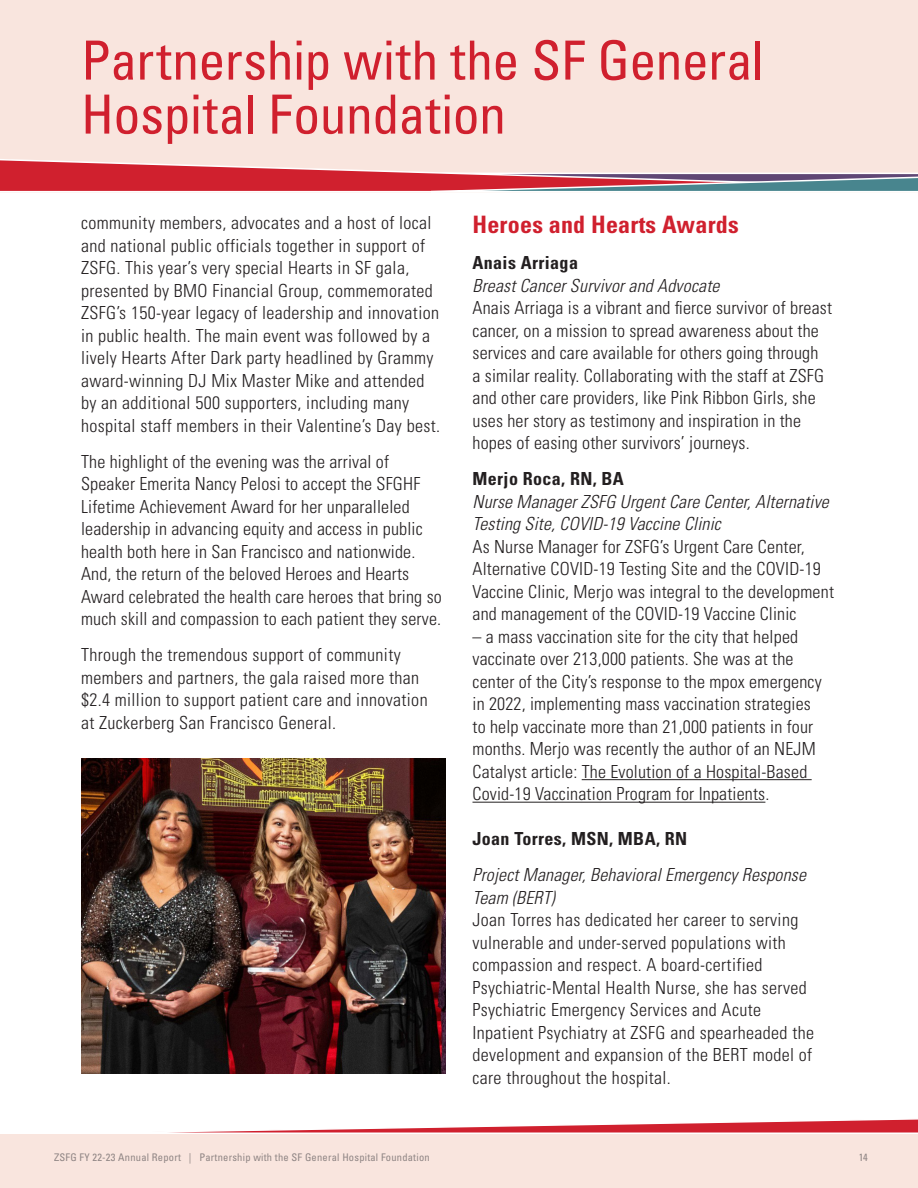
<style>
.page{position:relative;width:918px;height:1188px;background:#fff}
.page>*{position:absolute;margin:0;border:0;box-sizing:border-box;transform-origin:0 0}
.t1{font:condensed 54px/54px "Univers LT Std";letter-spacing:-.01em;color:#d0202e}
.t2{font:700 condensed 24px "Univers LT Std";letter-spacing:.01em;color:#d0202e}
.t3{font:300 condensed 18px/22.5px "Univers LT Std";letter-spacing:.01em;color:#231f20}
.t4{font:700 condensed 18px "Univers LT Std";letter-spacing:.02em;color:#231f20}
.t5{font:condensed 10.5px "Univers LT Std";letter-spacing:.02em;color:#939598}
.s1{font-style:italic}
</style>
<div class="page">
<div style="left:0;top:1134px;width:918px;height:54px;background:#f9e5de"></div>
<div style="left:0;top:0;width:918px;height:192px;background:#f9e5de"></div>
<svg style="left:169px;top:1119px;width:749px;height:14px"></svg>
<svg style="left:0;top:159px;width:918px;height:34px"></svg>
<hr style="left:582px;top:779px;width:230px;height:1px;background:#231f20">
<hr style="left:472px;top:802px;width:293px;height:1px;background:#231f20">
<img style="left:81px;top:758px;width:365px;height:316px">
<h1 class="t1" style="left:81px;top:33px;width:684px">Partnership with the SF General<br>Hospital Foundation</h1>
<p class="t3" style="left:81px;top:211px;width:361px">community members, advocates and a host of local and national public officials together in support of ZSFG. This year’s very special Hearts in SF gala, presented by BMO Financial Group, commemorated ZSFG’s 150-year legacy of leadership and innovation in public health. The main event was followed by a lively Hearts After Dark party headlined by Grammy award-winning DJ Mix Master Mike and attended by an additional 500 supporters, including many hospital staff members in their Valentine’s Day best.</p>
<p class="t3" style="left:81px;top:450px;width:362px">The highlight of the evening was the arrival of Speaker Emerita Nancy Pelosi to accept the SFGHF Lifetime Achievement Award for her unparalleled leadership in advancing equity and access in public health both here in San Francisco and nationwide.<br>And, the return of the beloved Heroes and Hearts Award celebrated the health care heroes that bring so much skill and compassion to each patient they serve.</p>
<p class="t3" style="left:81px;top:643px;width:348px">Through the tremendous support of community members and partners, the gala raised more than $2.4 million to support patient care and innovation at Zuckerberg San Francisco General.</p>
<h3 class="t2" style="left:472px;top:210px;width:268px">Heroes and Hearts Awards</h3>
<h4 class="t4" style="left:472px;top:252px;width:107px">Anais Arriaga</h4>
<p class="t3" style="left:472px;top:274px;width:361px"><span class="s1">Breast Cancer Survivor and Advocate<br></span>Anais Arriaga is a vibrant and fierce survivor of breast cancer, on a mission to spread awareness about the services and care available for others going through<br>a similar reality. Collaborating with the staff at ZSFG and other care providers, like Pink Ribbon Girls, she uses her story as testimony and inspiration in the hopes of easing other survivors’ journeys.</p>
<h4 class="t4" style="left:472px;top:468px;width:153px">Merjo Roca, RN, BA</h4>
<p class="t3" style="left:472px;top:490px;width:363px"><span class="s1">Nurse Manager ZSFG Urgent Care Center, Alternative Testing Site, COVID-19 Vaccine Clinic<br></span>As Nurse Manager for ZSFG’s Urgent Care Center, Alternative COVID-19 Testing Site and the COVID-19<br>Vaccine Clinic, Merjo was integral to the development and management of the COVID-19 Vaccine Clinic</p>
<p class="t3" style="left:472px;top:625px;width:351px">– a mass vaccination site for the city that helped vaccinate over 213,000 patients. She was at the center of the City’s response to the mpox emergency in 2022, implementing mass vaccination strategies to help vaccinate more than 21,000 patients in four months. Merjo was recently the author of an NEJM Catalyst article: The Evolution of a Hospital-Based Covid-19 Vaccination Program for Inpatients.</p>
<p class="t4" style="left:472px;top:828px;width:216px">Joan Torres, MSN, MBA, RN</p>
<p class="t3" style="left:472px;top:864px;width:343px"><span class="s1">Project Manager, Behavioral Emergency Response Team (BERT)<br></span>Joan Torres has dedicated her career to serving vulnerable and under-served populations with compassion and respect. A board-certified Psychiatric-Mental Health Nurse, she has served Psychiatric Emergency Services and Acute Inpatient Psychiatry at ZSFG and spearheaded the development and expansion of the BERT model of care throughout the hospital.</p>
<p class="t5" style="left:54px;top:1151px;width:377px">ZSFG FY 22-23 Annual Report | Partnership with the SF General Hospital Foundation</p>
<p class="t5" style="left:858px;top:1151px;width:11px">14</p>
</div>
